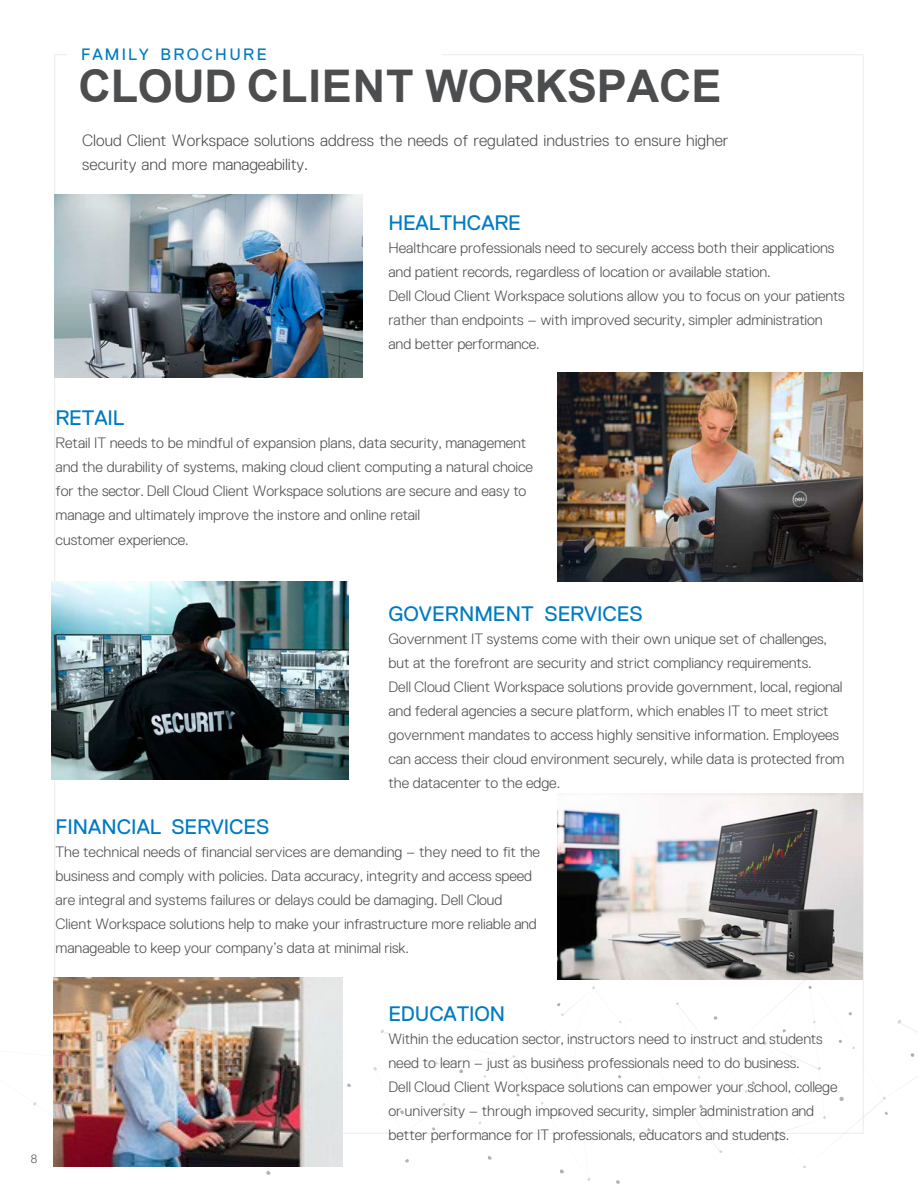
<style>
.page{position:relative;width:918px;height:1188px;background:#fff}
.page>*{position:absolute;margin:0;border:0;box-sizing:border-box;transform-origin:0 0}
.t1{font:700 45px "Arial";letter-spacing:-.005em;color:#4c4d4f}
.t2{font:21px "Dell Replica";letter-spacing:-.01em;color:#007bc2}
.t3{font:300 16.5px/24px "Dell Replica";color:#4c4d4f}
.t4{font:16.5px "Dell Replica";letter-spacing:.145em;color:#007bc2}
.t5{font:300 15px/24px "Dell Replica";color:#4c4d4f}
.t6{font:300 12px "Dell Replica";color:#4c4d4f}
</style>
<div class="page">
<svg style="left:33px;top:974px;width:885px;height:210px"></svg>
<img style="left:557px;top:794px;width:306px;height:186px">
<img style="left:53px;top:978px;width:290px;height:189px">
<img style="left:55px;top:195px;width:307px;height:183px">
<img style="left:557px;top:373px;width:306px;height:208px">
<img style="left:52px;top:581px;width:297px;height:198px">
<p class="t4" style="left:81px;top:45px;width:187px">FAMILY BROCHURE</p>
<h2 class="t1" style="left:79px;top:54px;width:644px">CLOUD CLIENT WORKSPACE</h2>
<p class="t3" style="left:82px;top:129px;width:648px">Cloud Client Workspace solutions address the needs of regulated industries to ensure higher security and more manageability.</p>
<h2 class="t2" style="left:388px;top:211px;width:134px">HEALTHCARE</h2>
<p class="t5" style="left:388px;top:236px;width:458px">Healthcare professionals need to securely access both their applications and patient records, regardless of location or available station.<br>Dell Cloud Client Workspace solutions allow you to focus on your patients rather than endpoints – with improved security, simpler administration and better performance.</p>
<h2 class="t2" style="left:55px;top:406px;width:70px">RETAIL</h2>
<p class="t5" style="left:55px;top:431px;width:479px">Retail IT needs to be mindful of expansion plans, data security, management and the durability of systems, making cloud client computing a natural choice for the sector. Dell Cloud Client Workspace solutions are secure and easy to manage and ultimately improve the instore and online retail<br>customer experience.</p>
<h2 class="t2" style="left:388px;top:602px;width:256px">GOVERNMENT SERVICES</h2>
<p class="t5" style="left:388px;top:627px;width:458px">Government IT systems come with their own unique set of challenges, but at the forefront are security and strict compliancy requirements.<br>Dell Cloud Client Workspace solutions provide government, local, regional and federal agencies a secure platform, which enables IT to meet strict government mandates to access highly sensitive information. Employees can access their cloud environment securely, while data is protected from the datacenter to the edge.</p>
<h2 class="t2" style="left:55px;top:815px;width:215px">FINANCIAL SERVICES</h2>
<p class="t5" style="left:55px;top:839px;width:486px">The technical needs of financial services are demanding – they need to fit the business and comply with policies. Data accuracy, integrity and access speed are integral and systems failures or delays could be damaging. Dell Cloud Client Workspace solutions help to make your infrastructure more reliable and manageable to keep your company’s data at minimal risk.</p>
<p class="t6" style="left:31px;top:1152px;width:8px">8</p>
<h2 class="t2" style="left:388px;top:1002px;width:118px">EDUCATION</h2>
<p class="t5" style="left:388px;top:1027px;width:451px">Within the education sector, instructors need to instruct and students need to learn – just as business professionals need to do business.<br>Dell Cloud Client Workspace solutions can empower your school, college or university – through improved security, simpler administration and better performance for IT professionals, educators and students.</p>
</div>
